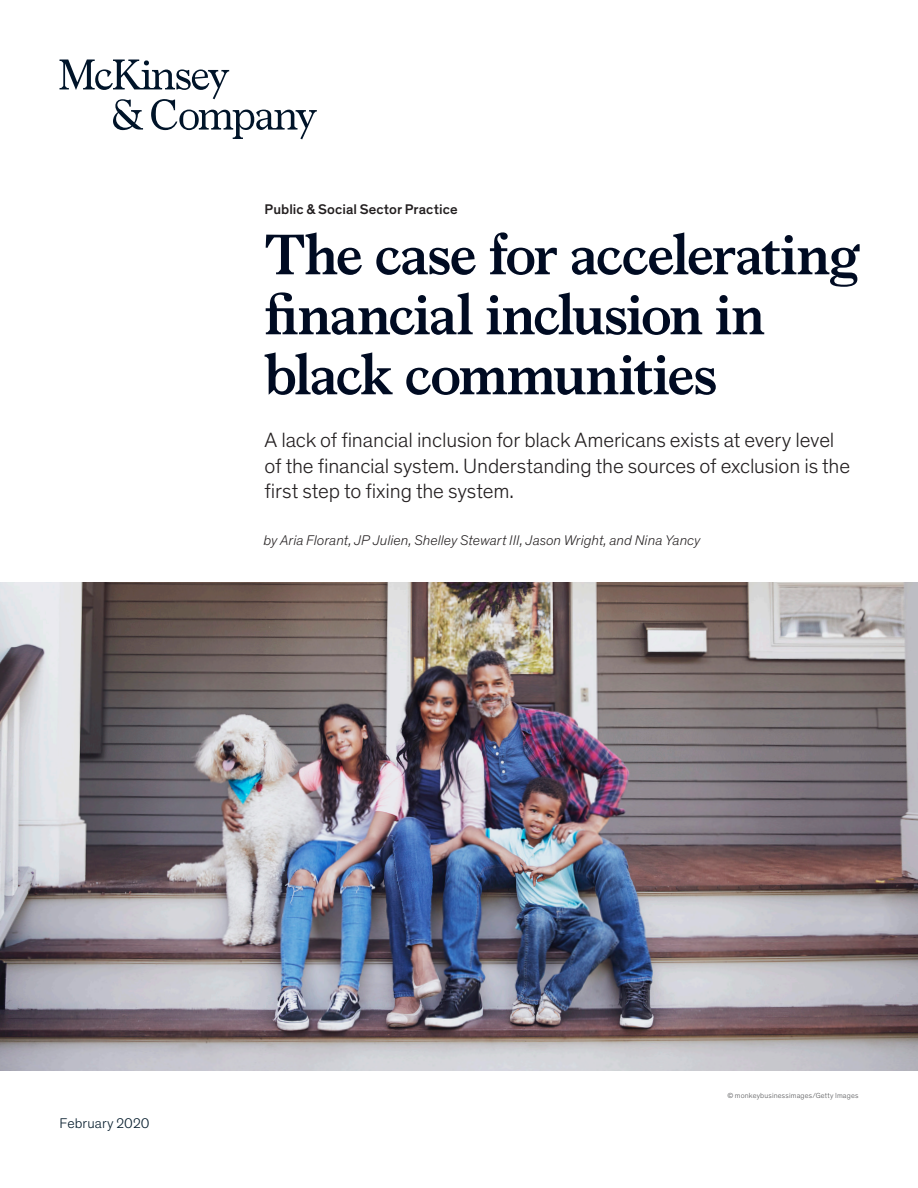
<style>
.page{position:relative;width:918px;height:1188px;background:#fff}
.page>*{position:absolute;margin:0;border:0;box-sizing:border-box;transform-origin:0 0}
.Title_of_article-dee{font:700 57px/60px "Bower";letter-spacing:-.025em;color:#000b22}
.Standfirst-Dek_Thein{font:300 21px/25.5px "Theinhardt Pan";letter-spacing:-.005em;color:#231f20}
.Author_byline{font:italic 300 14.25px "Theinhardt Pan";letter-spacing:.005em;color:#231f20}
.Eyebrow{font:500 14.25px "Theinhardt Pan";letter-spacing:.005em;color:#231f20}
.Cover_date_-_Deep_bl{font:300 14.25px "Theinhardt Pan";letter-spacing:.005em;color:#051c2c}
.Art_Photo_credit{font:300 7.5px "Theinhardt Pan";letter-spacing:.02em;color:#57585a}
</style>
<div class="page">
<img style="left:0;top:582px;width:918px;height:488px">
<svg style="left:60px;top:60px;width:257px;height:79px"></svg>
<p class="Eyebrow" style="left:265px;top:199px;width:195px">Public &amp; Social Sector Practice</p>
<p class="Title_of_article-dee" style="left:265px;top:221px;width:597px">The case for accelerating financial inclusion in black communities</p>
<p class="Standfirst-Dek_Thein" style="left:265px;top:426px;width:587px">A lack of financial inclusion for black Americans exists at every level of the financial system. Understanding the sources of exclusion is the first step to fixing the system.</p>
<p class="Author_byline" style="left:264px;top:530px;width:438px">by Aria Florant, JP Julien, Shelley Stewart III, Jason Wright, and Nina Yancy</p>
<p class="Cover_date_-_Deep_bl" style="left:60px;top:1114px;width:92px">February 2020</p>
<p class="Art_Photo_credit" style="left:728px;top:1090px;width:132px">© monkeybusinessimages/Getty Images</p>
</div>
